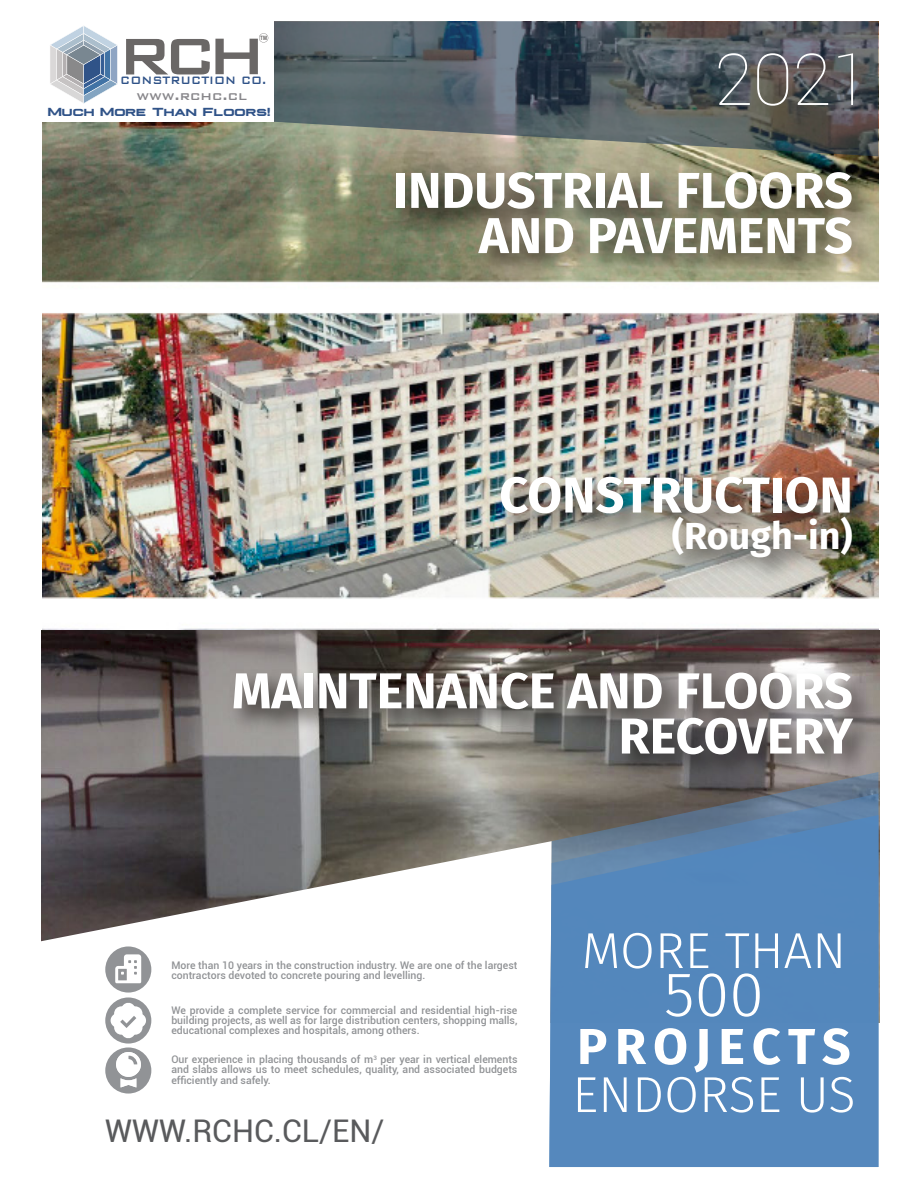
<style>
.page{position:relative;width:918px;height:1188px;background:#fff}
.page>*{position:absolute;margin:0;border:0;box-sizing:border-box;transform-origin:0 0}
.t1{font:100 71.7px "Roboto";color:#fff}
.t2{font:500 68.85px "Bank Gothic BT";color:#6a6766}
.t3{font:300 63px "Fira Sans";color:#fff}
.t4{font:300 50.55px "Fira Sans";color:#fff}
.t5{font:700 50.55px "Fira Sans";letter-spacing:.135em;color:#fff}
.t6{font:700 50.4px/45.2px "Fira Sans";color:#fff;text-align:right}
.t7{font:700 37.65px "Fira Sans";color:#fff}
.t8{font:31.2px "Roboto";color:#595a5c}
.t9{font:500 16.05px "Bank Gothic BT";color:#87868a}
.t10{font:500 14.4px "Bank Gothic BT";color:#305388;scale:.88 1}
.t11{font:700 12.15px "Plateia";color:#305388}
.t12{font:500 10.5px/10.2px "Roboto";color:#919396;text-align:justify}
.t13{font:700 5.85px "Arial Narrow";color:#6a6766}
</style>
<div class="page">
<img style="left:43px;top:156px;width:177px;height:474px">
<img style="left:41px;top:630px;width:838px;height:393px">
<svg style="left:41px;top:841px;width:508px;height:251px"></svg>
<svg style="left:549px;top:805px;width:329px;height:10px;background:#616d7b"></svg>
<svg style="left:549px;top:815px;width:329px;height:352px;background:#5888b9"></svg>
<div style="left:105px;top:946px;width:46px;height:47px;background:#919396;border-radius:50%"></div>
<svg style="left:115px;top:954px;width:26px;height:29px"></svg>
<div style="left:105px;top:1047px;width:46px;height:47px;background:#919396;border-radius:50%"></div>
<svg style="left:116px;top:1052px;width:25px;height:35px"></svg>
<div style="left:105px;top:997px;width:46px;height:47px;background:#919396;border-radius:50%"></div>
<svg style="left:110px;top:1002px;width:36px;height:37px"></svg>
<svg style="left:43px;top:21px;width:835px;height:135px;background:#5e6666"></svg>
<div style="left:38px;top:15px;width:236px;height:107px;background:#fff"></div>
<svg style="left:50px;top:26px;width:68px;height:78px"></svg>
<svg style="left:259px;top:33px;width:9px;height:10px"></svg>
<img style="left:220px;top:153px;width:660px;height:652px">
<p class="t13" style="left:260px;top:34px;width:8px">TM</p>
<h3 class="t10" style="left:120px;top:72px;width:168px">CONSTRUCTION CO.</h3>
<p class="t11" style="left:48px;top:105px;width:224px">Much More Than Floors!</p>
<h2 class="t2" style="left:117px;top:19px;width:151px">RCH</h2>
<h3 class="t9" style="left:137px;top:87px;width:112px">www.rchc.cl</h3>
<h1 class="t1" style="left:714px;top:30px;width:158px">2021</h1>
<h3 class="t6" style="left:393px;top:164px;width:461px">INDUSTRIAL FLOORS<br>AND PAVEMENTS</h3>
<h3 class="t6" style="left:499px;top:469px;width:355px">CONSTRUCTION</h3>
<h3 class="t7" style="left:672px;top:504px;width:182px">(Rough-in)</h3>
<h3 class="t6" style="left:232px;top:665px;width:623px">MAINTENANCE AND FLOORS<br>RECOVERY</h3>
<p class="t12" style="left:171px;top:960px;width:348px">More than 10 years in the construction industry. We are one of the largest contractors devoted to concrete pouring and levelling.</p>
<p class="t12" style="left:171px;top:1005px;width:348px">We provide a complete service for commercial and residential high-rise building projects, as well as for large distribution centers, shopping malls, educational complexes and hospitals, among others.</p>
<p class="t12" style="left:171px;top:1054px;width:348px">Our experience in placing thousands of m<sup>3</sup> per year in vertical elements and slabs allows us to meet schedules, quality, and associated budgets efficiently and safely.</p>
<h3 class="t8" style="left:105px;top:1109px;width:281px">WWW.RCHC.CL/EN/</h3>
<h3 class="t4" style="left:582px;top:915px;width:266px">MORE THAN</h3>
<h3 class="t3" style="left:664px;top:949px;width:101px">500</h3>
<h3 class="t5" style="left:577px;top:1004px;width:275px">PROJECTS</h3>
<h3 class="t4" style="left:572px;top:1059px;width:285px">ENDORSE US</h3>
</div>
